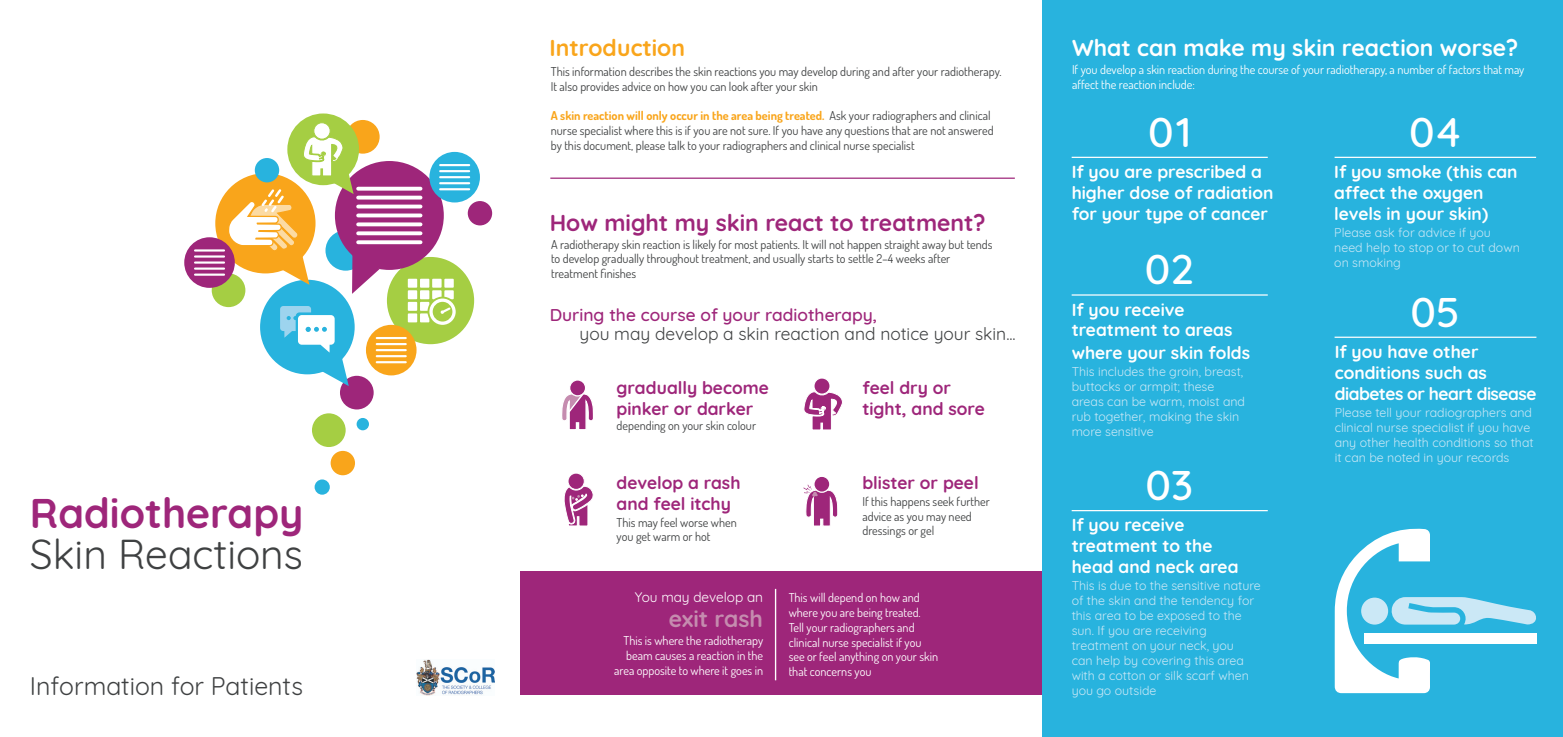
<style>
.page{position:relative;width:1563px;height:737px;background:#fff}
.page>*{position:absolute;margin:0;border:0;box-sizing:border-box;transform-origin:0 0}
.t1{font:500 42.18px "Quicksand";color:#fff}
.t2{font:700 41.3px "Quicksand";color:#9e267a}
.t3{font:40.77px "Quicksand";color:#3f4142}
.t4{font:24.85px "Quicksand";color:#3f4142}
.t5{font:700 22.93px "Quicksand";color:#9e267a}
.t6{font:700 22.93px "Quicksand";color:#fff}
.t7{font:700 22.93px "Quicksand";color:#f9a51b}
.t8{font:700 22.93px "Quicksand";color:#c58caf}
.t9{font:700 17.41px/20.8px "Quicksand";color:#fff}
.t10{font:700 17.41px/20.8px "Quicksand";color:#9e267a}
.t11{font:17.41px "Quicksand";color:#3f4142}
.t12{font:500 17.41px "Quicksand";color:#9e267a}
.t13{font:13.65px "Quicksand";color:#fff}
.t14{font:12.42px/14.9px "Quicksand";color:#cbe8f6}
.t15{font:12.25px/14.7px "Dosis";color:#3f4142}
.t16{font:12.25px/14.7px "Dosis";color:#fff}
.s1{font-weight:700;color:#f9a51b}
</style>
<div class="page">
<img style="left:417px;top:660px;width:77px;height:35px">
<div style="left:212px;top:273px;width:33px;height:34px;background:#a5ce43;border-radius:50%"></div>
<div style="left:346px;top:120px;width:34px;height:34px;background:#f9a51b;border-radius:50%"></div>
<div style="left:340px;top:376px;width:34px;height:33px;background:#9e267a;border-radius:50%"></div>
<div style="left:260px;top:280px;width:95px;height:94px;background:#28b3de;border-radius:50%"></div>
<svg style="left:280px;top:306px;width:69px;height:80px"></svg>
<div style="left:387px;top:257px;width:87px;height:87px;background:#a5ce43;border-radius:50%"></div>
<svg style="left:408px;top:279px;width:48px;height:46px"></svg>
<div style="left:215px;top:173px;width:100px;height:100px;background:#f9a51b;border-radius:50%"></div>
<div style="left:184px;top:237px;width:51px;height:51px;background:#9e267a;border-radius:50%"></div>
<hr style="left:195px;top:255px;width:29px;height:2px;background:#fff">
<hr style="left:195px;top:267px;width:29px;height:3px;background:#fff">
<hr style="left:195px;top:273px;width:29px;height:3px;background:#fff">
<hr style="left:195px;top:261px;width:29px;height:3px;background:#fff">
<hr style="left:195px;top:249px;width:29px;height:2px;background:#fff">
<div style="left:366px;top:325px;width:50px;height:50px;background:#f9a51b;border-radius:50%"></div>
<hr style="left:377px;top:343px;width:29px;height:2px;background:#fff">
<hr style="left:377px;top:355px;width:29px;height:2px;background:#fff">
<hr style="left:377px;top:361px;width:29px;height:2px;background:#fff">
<hr style="left:377px;top:349px;width:29px;height:2px;background:#fff">
<hr style="left:377px;top:337px;width:29px;height:2px;background:#fff">
<div style="left:315px;top:479px;width:15px;height:15px;background:#28b3de;border-radius:50%"></div>
<div style="left:357px;top:418px;width:12px;height:12px;background:#28b3de;border-radius:50%"></div>
<div style="left:312px;top:413px;width:34px;height:34px;background:#a5ce43;border-radius:50%"></div>
<div style="left:331px;top:451px;width:24px;height:24px;background:#f9a51b;border-radius:50%"></div>
<div style="left:468px;top:201px;width:24px;height:24px;background:#9e267a;border-radius:50%"></div>
<div style="left:335px;top:161px;width:109px;height:109px;background:#9e267a;border-radius:50%"></div>
<svg style="left:379px;top:187px;width:41px;height:4px"></svg>
<hr style="left:358px;top:205px;width:62px;height:3px;background:#fff">
<svg style="left:379px;top:222px;width:41px;height:4px"></svg>
<svg style="left:379px;top:240px;width:41px;height:4px"></svg>
<svg style="left:379px;top:231px;width:41px;height:4px"></svg>
<svg style="left:379px;top:213px;width:41px;height:4px"></svg>
<hr style="left:358px;top:196px;width:62px;height:3px;background:#fff">
<div style="left:429px;top:152px;width:51px;height:50px;background:#28b3de;border-radius:50%"></div>
<hr style="left:440px;top:170px;width:29px;height:2px;background:#fff">
<hr style="left:440px;top:182px;width:29px;height:2px;background:#fff">
<hr style="left:440px;top:188px;width:29px;height:2px;background:#fff">
<hr style="left:440px;top:176px;width:29px;height:2px;background:#fff">
<hr style="left:440px;top:164px;width:29px;height:2px;background:#fff">
<div style="left:287px;top:113px;width:72px;height:72px;background:#a5ce43;border-radius:50%"></div>
<div style="left:314px;top:123px;width:16px;height:16px;background:#fff;border-radius:50%"></div>
<div style="left:313px;top:122px;width:17px;height:17px;border:1px solid #a5ce43;border-radius:50%"></div>
<svg style="left:227px;top:136px;width:152px;height:158px"></svg>
<div style="left:521px;top:571px;width:521px;height:124px;background:#9e267a"></div>
<hr style="left:550px;top:177px;width:465px;height:2px;background:#9e267a">
<svg style="left:804px;top:391px;width:39px;height:39px"></svg>
<div style="left:814px;top:378px;width:16px;height:16px;background:#9e267a;border-radius:50%"></div>
<div style="left:814px;top:378px;width:16px;height:16px;border:1px solid #fff;border-radius:50%"></div>
<svg style="left:814px;top:476px;width:16px;height:16px"></svg>
<div style="left:813px;top:475px;width:17px;height:18px;border:1px solid #fff;border-radius:50%"></div>
<svg style="left:803px;top:484px;width:35px;height:42px"></svg>
<svg style="left:562px;top:394px;width:31px;height:36px"></svg>
<div style="left:570px;top:380px;width:15px;height:16px;background:#9e267a;border-radius:50%"></div>
<div style="left:569px;top:379px;width:17px;height:17px;border:1px solid #fff;border-radius:50%"></div>
<div style="left:568px;top:473px;width:16px;height:16px;background:#9e267a;border-radius:50%"></div>
<div style="left:568px;top:473px;width:16px;height:16px;border:1px solid #fff;border-radius:50%"></div>
<svg style="left:564px;top:485px;width:30px;height:41px"></svg>
<hr style="left:775px;top:589px;width:1px;height:91px;background:#fff">
<div style="left:1042px;top:0;width:521px;height:737px;background:#28b3de"></div>
<svg style="left:1334px;top:528px;width:203px;height:165px"></svg>
<div style="left:1364px;top:633px;width:172px;height:11px;background:#fff"></div>
<div style="left:1361px;top:597px;width:27px;height:27px;background:#cbe8f6;border-radius:50%"></div>
<hr style="left:1071px;top:294px;width:196px;height:1px;background:#fff">
<hr style="left:1071px;top:510px;width:196px;height:1px;background:#fff">
<hr style="left:1334px;top:336px;width:202px;height:2px;background:#fff">
<hr style="left:1071px;top:157px;width:196px;height:1px;background:#fff">
<hr style="left:1334px;top:157px;width:202px;height:1px;background:#fff">
<h2 class="t2" style="left:30px;top:479px;width:275px">Radiotherapy</h2>
<h3 class="t3" style="left:30px;top:523px;width:274px">Skin Reactions</h3>
<h3 class="t4" style="left:30px;top:667px;width:275px">Information for Patients</h3>
<h3 class="t7" style="left:549px;top:29px;width:137px">Introduction</h3>
<p class="t15" style="left:551px;top:64px;width:452px">This information describes the skin reactions you may develop during and after your radiotherapy.<br>It also provides advice on how you can look after your skin</p>
<p class="t15" style="left:551px;top:108px;width:444px"><span class="s1">A skin reaction will only occur in the area being treated.</span> Ask your radiographers and clinical nurse specialist where this is if you are not sure. If you have any questions that are not answered by this document, please talk to your radiographers and clinical nurse specialist</p>
<h3 class="t5" style="left:550px;top:203px;width:437px">How might my skin react to treatment?</h3>
<p class="t15" style="left:551px;top:236px;width:443px">A radiotherapy skin reaction is likely for most patients. It will not happen straight away but tends to develop gradually throughout treatment, and usually starts to settle 2–4 weeks after treatment finishes</p>
<h3 class="t12" style="left:550px;top:301px;width:329px">During the course of your radiotherapy,</h3>
<h3 class="t11" style="left:579px;top:320px;width:438px">you may develop a skin reaction and notice your skin...</h3>
<h3 class="t10" style="left:616px;top:376px;width:154px">gradually become pinker or darker</h3>
<p class="t15" style="left:616px;top:418px;width:141px">depending on your skin colour</p>
<h3 class="t10" style="left:616px;top:470px;width:125px">develop a rash and feel itchy</h3>
<p class="t15" style="left:616px;top:514px;width:122px">This may feel worse when you get warm or hot</p>
<p class="t13" style="left:635px;top:586px;width:130px">You may develop an</p>
<p class="t16" style="left:614px;top:633px;width:150px;text-align:right">This is where the radiotherapy beam causes a reaction in the area opposite to where it goes in</p>
<h3 class="t8" style="left:669px;top:599px;width:96px">exit rash</h3>
<h3 class="t10" style="left:862px;top:376px;width:124px">feel dry or tight, and sore</h3>
<h3 class="t10" style="left:862px;top:470px;width:118px">blister or peel</h3>
<p class="t15" style="left:862px;top:494px;width:129px">If this happens seek further advice as you may need dressings or gel</p>
<p class="t16" style="left:788px;top:590px;width:151px">This will depend on how and where you are being treated.<br>Tell your radiographers and clinical nurse specialist if you see or feel anything on your skin that concerns you</p>
<h3 class="t6" style="left:1072px;top:29px;width:448px">What can make my skin reaction worse?</h3>
<p class="t16" style="left:1072px;top:62px;width:454px">If you develop a skin reaction during the course of your radiotherapy, a number of factors that may affect the reaction include:</p>
<h1 class="t1" style="left:1148px;top:98px;width:45px">01</h1>
<h1 class="t1" style="left:1409px;top:98px;width:54px">04</h1>
<h3 class="t9" style="left:1071px;top:160px;width:203px">If you are prescribed a higher dose of radiation for your type of cancer</h3>
<h3 class="t9" style="left:1334px;top:160px;width:185px">If you smoke (this can affect the oxygen levels in your skin)</h3>
<p class="t14" style="left:1334px;top:224px;width:187px">Please ask for advice if you need help to stop or to cut down on smoking</p>
<h1 class="t1" style="left:1145px;top:235px;width:50px">02</h1>
<h3 class="t9" style="left:1071px;top:297px;width:162px">If you receive treatment to areas</h3>
<h3 class="t9" style="left:1071px;top:341px;width:180px">where your skin folds</h3>
<p class="t14" style="left:1071px;top:363px;width:175px">This includes the groin, breast, buttocks or armpit; these areas can be warm, moist and rub together, making the skin more sensitive</p>
<h1 class="t1" style="left:1410px;top:277px;width:51px">05</h1>
<h3 class="t9" style="left:1334px;top:340px;width:203px">If you have other conditions such as diabetes or heart disease</h3>
<p class="t14" style="left:1334px;top:404px;width:200px">Please tell your radiographers and clinical nurse specialist if you have any other health conditions so that it can be noted in your records</p>
<h1 class="t1" style="left:1145px;top:451px;width:49px">03</h1>
<h3 class="t9" style="left:1071px;top:513px;width:168px">If you receive treatment to the head and neck area</h3>
<p class="t14" style="left:1071px;top:577px;width:191px">This is due to the sensitive nature of the skin and the tendency for this area to be exposed to the sun. If you are receiving treatment on your neck, you<br>can help by covering this area with a cotton or silk scarf when you go outside</p>
</div>
